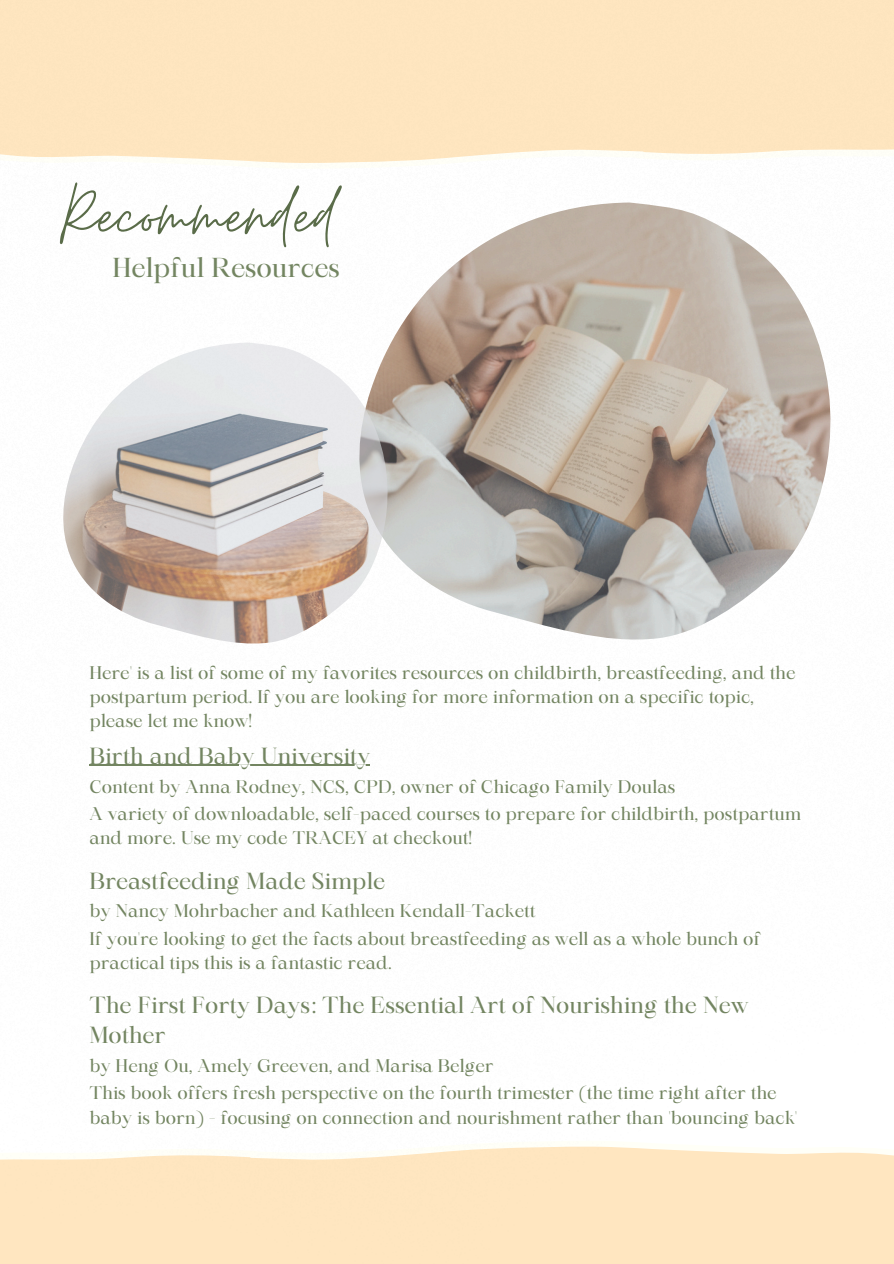
<style>
.page{position:relative;width:894px;height:1264px;background:#fff}
.page>*{position:absolute;margin:0;border:0;box-sizing:border-box;transform-origin:0 0}
.t1{font:82.8px "Moon Time";color:#5a6c49}
.t2{font:26.25px "Maharlika";color:#738561}
.t3{font:22.35px/30.6px "Maharlika";color:#738561}
.t4{font:17.55px/24px "Maharlika";color:#738561}
</style>
<div class="page">
<svg style="left:0;top:1146px;width:893px;height:117px;background:#fee7c3"></svg>
<div style="left:0;top:0;width:893px;height:163px;background:#fee5bf"></div>
<img style="left:387px;top:202px;width:443px;height:437px">
<img style="left:63px;top:342px;width:324px;height:301px">
<hr style="left:89px;top:764px;width:281px;height:2px;background:#738561">
<p class="t1" style="left:60px;top:165px;width:279px">Recommended</p>
<h1 class="t2" style="left:112px;top:257px;width:229px">Helpful Resources</h1>
<p class="t4" style="left:89px;top:662px;width:707px">Here' is a list of some of my favorites resources on childbirth, breastfeeding, and the postpartum period. If you are looking for more information on a specific topic, please let me know!</p>
<h2 class="t3" style="left:89px;top:742px;width:282px">Birth and Baby University</h2>
<p class="t4" style="left:89px;top:776px;width:587px">Content by Anna Rodney, NCS, CPD, owner of Chicago Family Doulas</p>
<p class="t4" style="left:89px;top:803px;width:713px">A variety of downloadable, self-paced courses to prepare for childbirth, postpartum and more. Use my code TRACEY at checkout!</p>
<h3 class="t3" style="left:89px;top:867px;width:297px">Breastfeeding Made Simple</h3>
<p class="t4" style="left:89px;top:900px;width:447px">by Nancy Mohrbacher and Kathleen Kendall-Tackett</p>
<p class="t4" style="left:89px;top:927px;width:672px">If you're looking to get the facts about breastfeeding as well as a whole bunch of practical tips this is a fantastic read.</p>
<h3 class="t3" style="left:89px;top:991px;width:660px">The First Forty Days: The Essential Art of Nourishing the New<br>Mother</h3>
<p class="t4" style="left:89px;top:1055px;width:405px">by Heng Ou, Amely Greeven, and Marisa Belger</p>
<p class="t4" style="left:89px;top:1082px;width:709px">This book offers fresh perspective on the fourth trimester (the time right after the baby is born) - focusing on connection and nourishment rather than 'bouncing back'</p>
</div>
